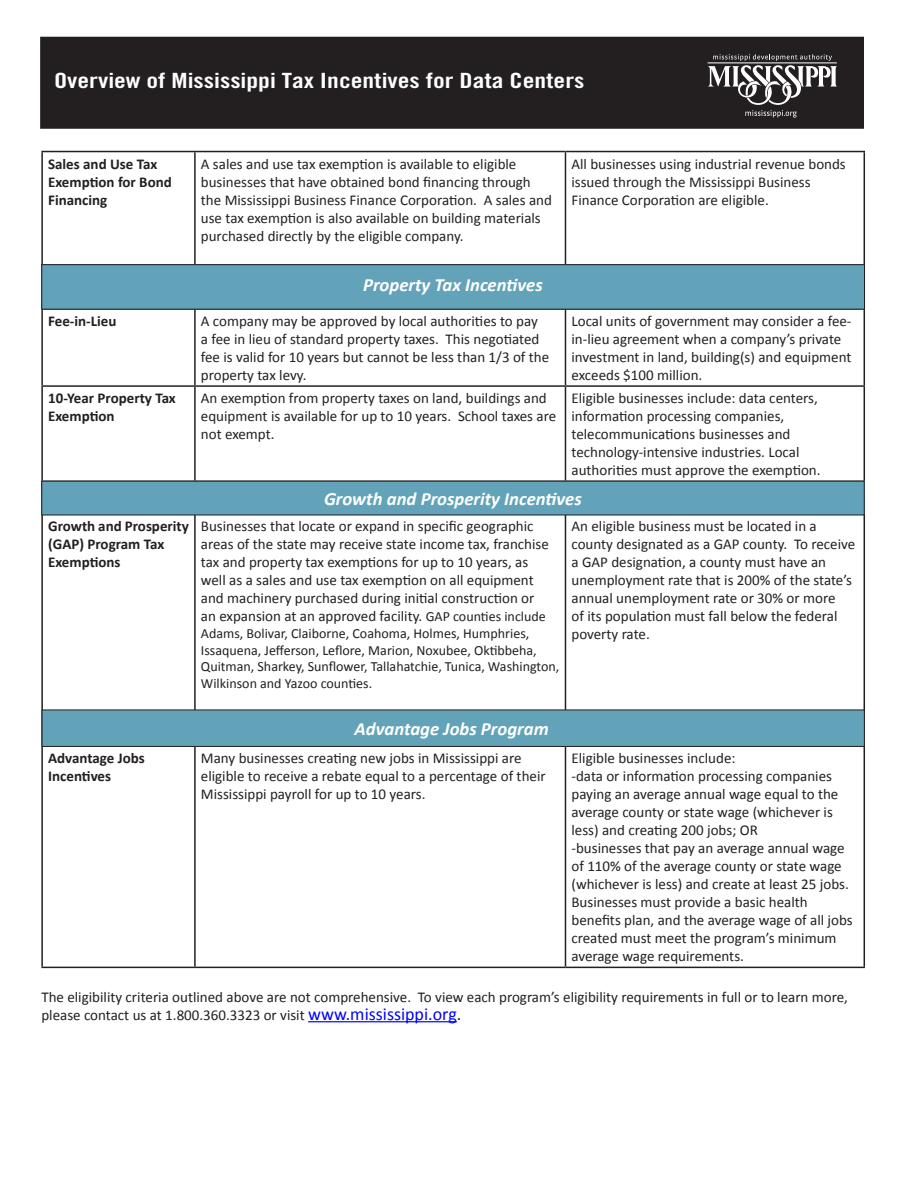
<style>
.page{position:relative;width:918px;height:1188px;background:#fff}
.page>*{position:absolute;margin:0;border:0;box-sizing:border-box;transform-origin:0 0}
.t1{font:21px "Trade Gothic Bold Cond Twenty";color:#fff;scale:1.26 1}
.t2{font:italic 700 18.75px "Calibri";color:#fff}
.t3{font:15px/18px "Calibri";color:#231f20}
.t4{font:700 15px/18px "Calibri";color:#231f20}
.t5{font:14.1px/16.8px "Calibri";color:#231f20}
.s1{font-size:14.1px}
.s2{font-size:18px;color:#00f}
.s3{font-size:18px}
</style>
<div class="page">
<hr style="left:308px;top:1021px;width:149px;height:1px;background:#00f">
<svg style="left:43px;top:310px;width:821px;height:400px"></svg>
<hr style="left:41px;top:151px;width:154px;height:1px;background:#231f20">
<hr style="left:41px;top:152px;width:2px;height:112px;background:#231f20">
<hr style="left:195px;top:151px;width:370px;height:1px;background:#231f20">
<hr style="left:194px;top:152px;width:2px;height:112px;background:#231f20">
<hr style="left:565px;top:151px;width:300px;height:1px;background:#231f20">
<hr style="left:565px;top:152px;width:1px;height:112px;background:#231f20">
<hr style="left:864px;top:152px;width:1px;height:112px;background:#231f20">
<hr style="left:41px;top:310px;width:2px;height:75px;background:#231f20">
<hr style="left:194px;top:310px;width:2px;height:75px;background:#231f20">
<hr style="left:565px;top:310px;width:1px;height:75px;background:#231f20">
<hr style="left:864px;top:310px;width:1px;height:75px;background:#231f20">
<hr style="left:41px;top:385px;width:154px;height:2px;background:#231f20">
<hr style="left:41px;top:387px;width:2px;height:94px;background:#231f20">
<hr style="left:195px;top:385px;width:370px;height:2px;background:#231f20">
<hr style="left:194px;top:387px;width:2px;height:94px;background:#231f20">
<hr style="left:565px;top:385px;width:300px;height:2px;background:#231f20">
<hr style="left:565px;top:387px;width:1px;height:94px;background:#231f20">
<hr style="left:864px;top:387px;width:1px;height:94px;background:#231f20">
<hr style="left:41px;top:514px;width:2px;height:196px;background:#231f20">
<hr style="left:194px;top:514px;width:2px;height:196px;background:#231f20">
<hr style="left:565px;top:514px;width:1px;height:196px;background:#231f20">
<hr style="left:864px;top:514px;width:1px;height:196px;background:#231f20">
<hr style="left:41px;top:710px;width:154px;height:2px;background:#231f20">
<hr style="left:41px;top:712px;width:2px;height:33px;background:#231f20">
<hr style="left:41px;top:745px;width:154px;height:2px;background:#231f20">
<hr style="left:41px;top:747px;width:2px;height:220px;background:#231f20">
<hr style="left:194px;top:747px;width:2px;height:220px;background:#231f20">
<hr style="left:565px;top:747px;width:1px;height:220px;background:#231f20">
<hr style="left:864px;top:747px;width:1px;height:220px;background:#231f20">
<hr style="left:41px;top:967px;width:154px;height:1px;background:#231f20">
<hr style="left:195px;top:967px;width:370px;height:1px;background:#231f20">
<hr style="left:565px;top:967px;width:300px;height:1px;background:#231f20">
<div style="left:41px;top:37px;width:822px;height:91px;background:#231f20"></div>
<div style="left:40px;top:37px;width:824px;height:92px;border:2px solid #231f20"></div>
<svg style="left:708px;top:54px;width:129px;height:64px"></svg>
<div style="left:42px;top:265px;width:823px;height:44px;background:#63a3b9"></div>
<div style="left:41px;top:264px;width:824px;height:46px;border:1px solid #231f20"></div>
<div style="left:42px;top:481px;width:822px;height:34px;background:#63a3b9"></div>
<div style="left:41px;top:481px;width:824px;height:34px;border:1px solid #231f20"></div>
<div style="left:42px;top:710px;width:822px;height:36px;background:#63a3b9"></div>
<div style="left:42px;top:710px;width:823px;height:37px;border:1px solid #231f20"></div>
<p class="t1" style="left:54px;top:68px;width:422px">Overview of Mississippi Tax Incentives for Data Centers</p>
<p class="t4" style="left:48px;top:155px;width:125px">Sales and Use Tax<br>Exemption for Bond<br>Financing</p>
<p class="t3" style="left:201px;top:155px;width:353px">A sales and use tax exemption is available to eligible businesses that have obtained bond financing through the Mississippi Business Finance Corporation. A sales and use tax exemption is also available on building materials purchased directly by the eligible company.</p>
<p class="t3" style="left:571px;top:155px;width:276px">All businesses using industrial revenue bonds issued through the Mississippi Business<br>Finance Corporation are eligible.</p>
<p class="t2" style="left:363px;top:272px;width:181px">Property Tax Incentives</p>
<p class="t4" style="left:48px;top:312px;width:70px">Fee-in-Lieu</p>
<p class="t3" style="left:201px;top:312px;width:350px">A company may be approved by local authorities to pay<br>a fee in lieu of standard property taxes. This negotiated fee is valid for 10 years but cannot be less than 1/3 of the property tax levy.</p>
<p class="t3" style="left:571px;top:312px;width:282px">Local units of government may consider a fee&shy;in-lieu agreement when a company’s private investment in land, building(s) and equipment exceeds $100 million.</p>
<p class="t4" style="left:48px;top:389px;width:129px">10-Year Property Tax<br>Exemption</p>
<p class="t3" style="left:201px;top:389px;width:357px">An exemption from property taxes on land, buildings and equipment is available for up to 10 years. School taxes are not exempt.</p>
<p class="t3" style="left:571px;top:389px;width:251px">Eligible businesses include: data centers, information processing companies, telecommunications businesses and technology-intensive industries. Local authorities must approve the exemption.</p>
<p class="t2" style="left:324px;top:487px;width:259px">Growth and Prosperity Incentives</p>
<p class="t4" style="left:48px;top:517px;width:142px">Growth and Prosperity (GAP) Program Tax<br>Exemptions</p>
<p class="t3" style="left:201px;top:517px;width:350px">Businesses that locate or expand in specific geographic areas of the state may receive state income tax, franchise tax and property tax exemptions for up to 10 years, as well as a sales and use tax exemption on all equipment and machinery purchased during initial construction or an expansion at an approved facility. <span class="s1">GAP counties include</span></p>
<p class="t5" style="left:201px;top:625px;width:360px">Adams, Bolivar, Claiborne, Coahoma, Holmes, Humphries, Issaquena, Jefferson, Leflore, Marion, Noxubee, Oktibbeha, Quitman, Sharkey, Sunflower, Tallahatchie, Tunica, Washington, Wilkinson and Yazoo counties.</p>
<p class="t3" style="left:571px;top:517px;width:285px">An eligible business must be located in a county designated as a GAP county. To receive a GAP designation, a county must have an unemployment rate that is 200% of the state’s annual unemployment rate or 30% or more<br>of its population must fall below the federal poverty rate.</p>
<p class="t2" style="left:355px;top:717px;width:196px">Advantage Jobs Program</p>
<p class="t4" style="left:48px;top:749px;width:98px">Advantage Jobs<br>Incentives</p>
<p class="t3" style="left:201px;top:749px;width:346px">Many businesses creating new jobs in Mississippi are eligible to receive a rebate equal to a percentage of their<br>Mississippi payroll for up to 10 years.</p>
<p class="t3" style="left:571px;top:749px;width:166px">Eligible businesses include:</p>
<p class="t3" style="left:571px;top:767px;width:268px">-data or information processing companies paying an average annual wage equal to the average county or state wage (whichever is less) and creating 200 jobs; OR</p>
<p class="t3" style="left:571px;top:839px;width:279px">-businesses that pay an average annual wage of 110% of the average county or state wage (whichever is less) and create at least 25 jobs.</p>
<p class="t3" style="left:571px;top:893px;width:283px">Businesses must provide a basic health benefits plan, and the average wage of all jobs created must meet the program’s minimum average wage requirements.</p>
<p class="t3" style="left:41px;top:988px;width:808px">The eligibility criteria outlined above are not comprehensive. To view each program’s eligibility requirements in full or to learn more, please contact us at 1.800.360.3323 or visit <span class="s2">www.mississippi.org</span><span class="s3">.</span></p>
</div>
